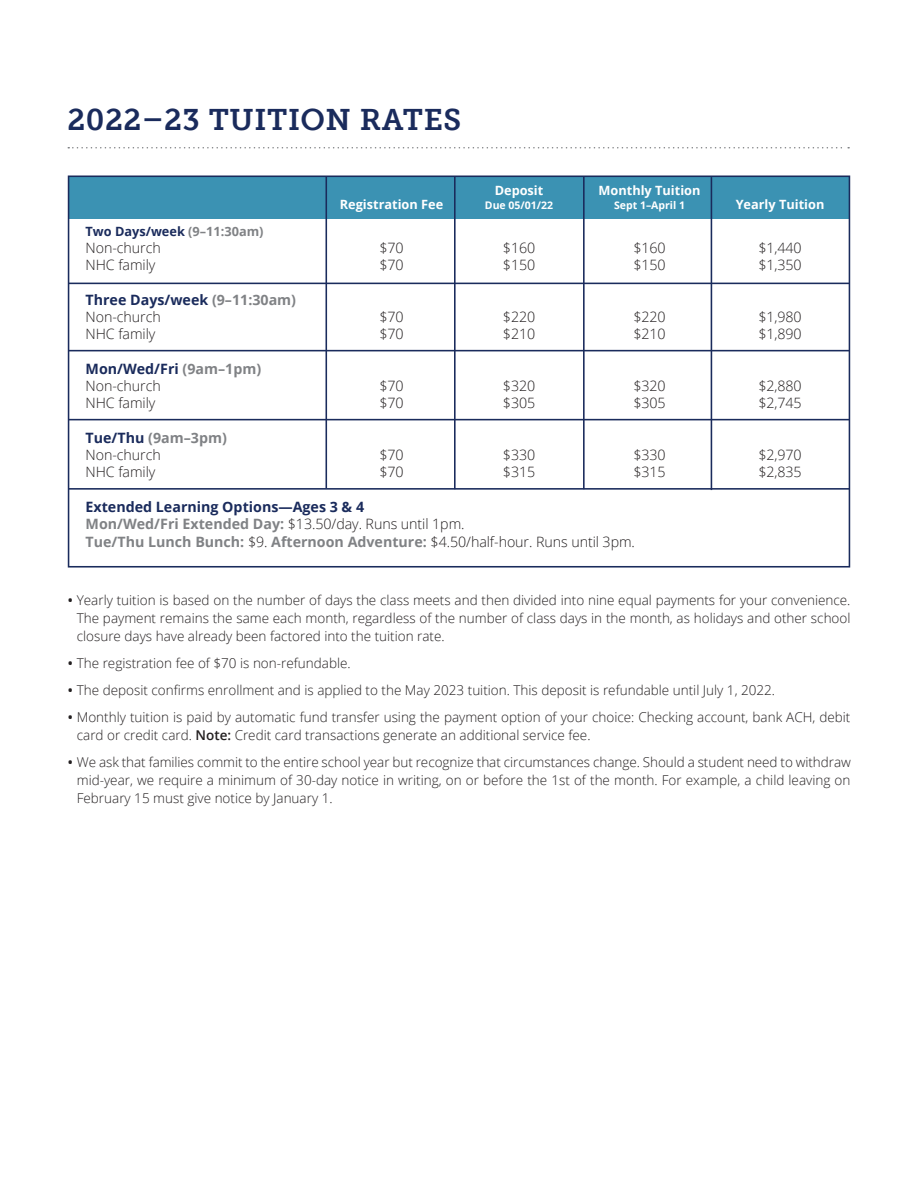
<style>
.page{position:relative;width:918px;height:1188px;background:#fff}
.page>*{position:absolute;margin:0;border:0;box-sizing:border-box;transform-origin:0 0}
.t1{font:30px "Museo Slab 700";letter-spacing:.02em;color:#1a2b5c}
.t2{font:300 14.25px "Open Sans";letter-spacing:-.005em;color:#231f20}
.Open_Sans_Bold_Gray{font:700 14.25px/17.2px "Open Sans";color:#808285}
.Open_Sans_Bold_Gray-2{font:700 14.25px "Open Sans";color:#1a2b5c}
.Open_Sans_9_12{font:300 13.5px/18px "Open Sans";color:#231f20;text-align:justify}
.Open_Sans_Bold_Gray-3{font:700 12.75px "Open Sans";color:#fff}
.Open_Sans_Bold_Gray-4{font:700 12.75px "Open Sans";color:#1a2b5c}
.Open_Sans_Bold_Gray-5{font:700 10.5px "Open Sans";color:#fff}
.s1{color:#808285}
.s2{color:#1a2b5c}
.s3{font-weight:300;color:#231f20}
.s4{font-weight:600}
</style>
<div class="page">
<svg style="left:68px;top:147px;width:781px;height:1px"></svg>
<div style="left:69px;top:176px;width:780px;height:43px;background:#3b92b3"></div>
<div style="left:68px;top:176px;width:782px;height:392px;border:2px solid #1a2b5c"></div>
<hr style="left:69px;top:283px;width:780px;height:1px;background:#1a2b5c">
<hr style="left:454px;top:176px;width:2px;height:313px;background:#1a2b5c">
<hr style="left:583px;top:176px;width:2px;height:313px;background:#1a2b5c">
<hr style="left:69px;top:350px;width:780px;height:1px;background:#1a2b5c">
<hr style="left:69px;top:419px;width:780px;height:1px;background:#1a2b5c">
<hr style="left:69px;top:488px;width:780px;height:2px;background:#1a2b5c">
<hr style="left:326px;top:176px;width:1px;height:312px;background:#1a2b5c">
<hr style="left:711px;top:177px;width:1px;height:313px;background:#1a2b5c">
<p class="t1" style="left:68px;top:102px;width:395px">2022–23 TUITION RATES</p>
<p class="Open_Sans_Bold_Gray-3" style="left:495px;top:181px;width:50px">Deposit</p>
<p class="Open_Sans_Bold_Gray-3" style="left:599px;top:181px;width:103px">Monthly Tuition</p>
<p class="Open_Sans_Bold_Gray-3" style="left:340px;top:196px;width:105px">Registration Fee</p>
<p class="Open_Sans_Bold_Gray-5" style="left:485px;top:198px;width:70px">Due 05/01/22</p>
<p class="Open_Sans_Bold_Gray-5" style="left:614px;top:198px;width:72px">Sept 1–April 1</p>
<p class="Open_Sans_Bold_Gray-3" style="left:736px;top:196px;width:90px">Yearly Tuition</p>
<p class="Open_Sans_Bold_Gray-4" style="left:86px;top:222px;width:179px">Two Days/week <span class="s1">(9–11:30am)</span></p>
<p class="t2" style="left:86px;top:238px;width:77px">Non-church</p>
<p class="t2" style="left:379px;top:238px;width:26px">$70</p>
<p class="t2" style="left:503px;top:238px;width:34px">$160</p>
<p class="t2" style="left:633px;top:238px;width:34px">$160</p>
<p class="t2" style="left:758px;top:238px;width:45px">$1,440</p>
<p class="t2" style="left:86px;top:256px;width:71px">NHC family</p>
<p class="t2" style="left:379px;top:256px;width:26px">$70</p>
<p class="t2" style="left:503px;top:256px;width:34px">$150</p>
<p class="t2" style="left:633px;top:256px;width:34px">$150</p>
<p class="t2" style="left:758px;top:256px;width:45px">$1,350</p>
<p class="Open_Sans_Bold_Gray-2" style="left:86px;top:290px;width:212px">Three Days/week <span class="s1">(9–11:30am)</span></p>
<p class="t2" style="left:86px;top:307px;width:77px">Non-church</p>
<p class="t2" style="left:379px;top:307px;width:26px">$70</p>
<p class="t2" style="left:503px;top:307px;width:34px">$220</p>
<p class="t2" style="left:633px;top:307px;width:34px">$220</p>
<p class="t2" style="left:758px;top:307px;width:45px">$1,980</p>
<p class="t2" style="left:86px;top:325px;width:71px">NHC family</p>
<p class="t2" style="left:379px;top:325px;width:26px">$70</p>
<p class="t2" style="left:503px;top:325px;width:34px">$210</p>
<p class="t2" style="left:633px;top:325px;width:34px">$210</p>
<p class="t2" style="left:758px;top:325px;width:45px">$1,890</p>
<p class="Open_Sans_Bold_Gray-2" style="left:86px;top:359px;width:177px">Mon/Wed/Fri <span class="s1">(9am–1pm)</span></p>
<p class="t2" style="left:86px;top:376px;width:77px">Non-church</p>
<p class="t2" style="left:379px;top:376px;width:26px">$70</p>
<p class="t2" style="left:503px;top:376px;width:34px">$320</p>
<p class="t2" style="left:633px;top:376px;width:34px">$320</p>
<p class="t2" style="left:758px;top:376px;width:45px">$2,880</p>
<p class="t2" style="left:86px;top:394px;width:71px">NHC family</p>
<p class="t2" style="left:379px;top:394px;width:26px">$70</p>
<p class="t2" style="left:503px;top:394px;width:34px">$305</p>
<p class="t2" style="left:633px;top:394px;width:34px">$305</p>
<p class="t2" style="left:758px;top:394px;width:45px">$2,745</p>
<p class="Open_Sans_Bold_Gray" style="left:86px;top:429px;width:143px"><span class="s2">Tue/Thu</span> (9am–3pm)</p>
<p class="t2" style="left:86px;top:445px;width:77px">Non-church</p>
<p class="t2" style="left:379px;top:445px;width:26px">$70</p>
<p class="t2" style="left:503px;top:445px;width:34px">$330</p>
<p class="t2" style="left:633px;top:445px;width:34px">$330</p>
<p class="t2" style="left:758px;top:445px;width:45px">$2,970</p>
<p class="t2" style="left:86px;top:463px;width:71px">NHC family</p>
<p class="t2" style="left:379px;top:463px;width:26px">$70</p>
<p class="t2" style="left:503px;top:463px;width:34px">$315</p>
<p class="t2" style="left:633px;top:463px;width:34px">$315</p>
<p class="t2" style="left:758px;top:463px;width:45px">$2,835</p>
<p class="Open_Sans_Bold_Gray-2" style="left:86px;top:497px;width:280px">Extended Learning Options—Ages 3 &amp; 4</p>
<p class="Open_Sans_Bold_Gray" style="left:86px;top:515px;width:551px">Mon/Wed/Fri Extended Day: <span class="s3">$13.50/day. Runs until 1pm.<br></span>Tue/Thu Lunch Bunch: <span class="s3">$9.</span> Afternoon Adventure: <span class="s3">$4.50/half-hour. Runs until 3pm.</span></p>
<p class="Open_Sans_9_12" style="left:77px;top:591px;width:775px;text-indent:-9px"><span class="s4">•</span> Yearly tuition is based on the number of days the class meets and then divided into nine equal payments for your convenience.<br>The payment remains the same each month, regardless of the number of class days in the month, as holidays and other school closure days have already been factored into the tuition rate.</p>
<p class="Open_Sans_9_12" style="left:68px;top:654px;width:284px"><span class="s4">•</span> The registration fee of $70 is non-refundable.</p>
<p class="Open_Sans_9_12" style="left:68px;top:681px;width:709px"><span class="s4">•</span> The deposit confirms enrollment and is applied to the May 2023 tuition. This deposit is refundable until July 1, 2022.</p>
<p class="Open_Sans_9_12" style="left:77px;top:708px;width:775px;text-indent:-9px"><span class="s4">•</span> Monthly tuition is paid by automatic fund transfer using the payment option of your choice: Checking account, bank ACH, debit card or credit card. <span class="s4">Note:</span> Credit card transactions generate an additional service fee.</p>
<p class="Open_Sans_9_12" style="left:77px;top:753px;width:776px;text-indent:-9px"><span class="s4">•</span> We ask that families commit to the entire school year but recognize that circumstances change. Should a student need to withdraw mid-year, we require a minimum of 30-day notice in writing, on or before the 1st of the month. For example, a child leaving on February 15 must give notice by January 1.</p>
</div>
